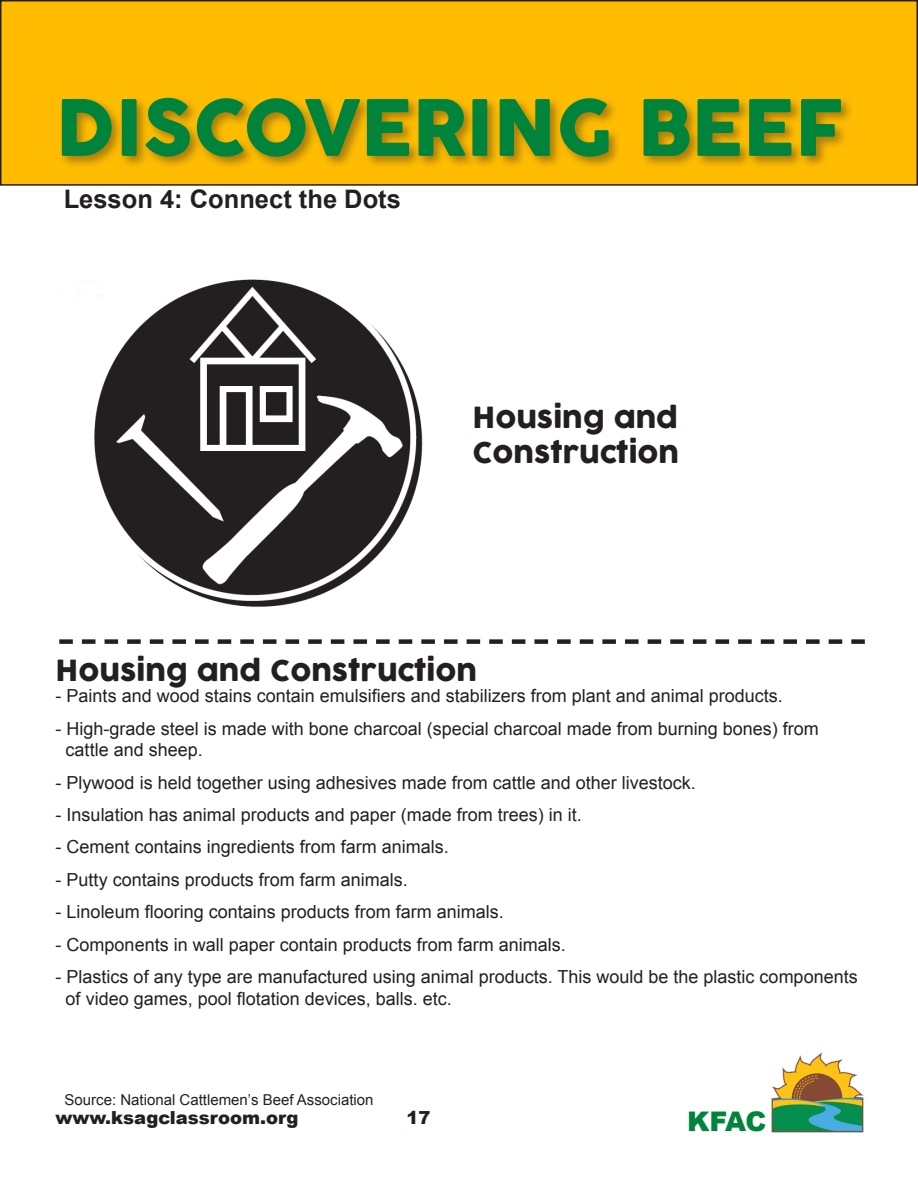
<style>
.page{position:relative;width:918px;height:1188px;background:#fff}
.page>*{position:absolute;margin:0;border:0;box-sizing:border-box;transform-origin:0 0}
.t1{font:76.5px "Cocogoose";color:#00843b}
.t2{font:28.5px/34.2px "Cocogoose";color:#231f20}
.t3{font:900 27px "Arial";color:#00843b}
.Body_Text{font:700 25.5px "Arial";color:#231f20}
.I_know{font:18px "Arial";color:#231f20}
.t4{font:900 18px "Arial";color:#231f20}
.t5{font:15px "Arial";color:#231f20}
</style>
<div class="page">
<div style="left:1px;top:1px;width:916px;height:184px;background:#ffbc01"></div>
<div style="left:0;top:0;width:918px;height:186px;border:2px solid #231f20"></div>
<img style="left:771px;top:1052px;width:93px;height:81px">
<div style="left:58px;top:94px;width:796px;height:76px;background:#231f20;opacity:.4"></div>
<svg style="left:59px;top:639px;width:806px;height:5px"></svg>
<img style="left:94px;top:279px;width:329px;height:328px">
<h1 class="t1" style="left:56px;top:75px;width:789px">DISCOVERING BEEF</h1>
<p class="Body_Text" style="left:64px;top:182px;width:339px">Lesson 4: Connect the Dots</p>
<p class="t2" style="left:473px;top:402px;width:208px">Housing and<br>Construction</p>
<p class="t2" style="left:56px;top:654px;width:423px">Housing and Construction</p>
<p class="I_know" style="left:56px;top:684px;width:729px">- Paints and wood stains contain emulsifiers and stabilizers from plant and animal products.</p>
<p class="I_know" style="left:56px;top:717px;width:765px">- High-grade steel is made with bone charcoal (special charcoal made from burning bones) from</p>
<p class="I_know" style="left:66px;top:738px;width:139px">cattle and sheep.</p>
<p class="I_know" style="left:56px;top:771px;width:642px">- Plywood is held together using adhesives made from cattle and other livestock.</p>
<p class="I_know" style="left:56px;top:803px;width:528px">- Insulation has animal products and paper (made from trees) in it.</p>
<p class="I_know" style="left:56px;top:835px;width:395px">- Cement contains ingredients from farm animals.</p>
<p class="I_know" style="left:56px;top:868px;width:354px">- Putty contains products from farm animals.</p>
<p class="I_know" style="left:56px;top:900px;width:450px">- Linoleum flooring contains products from farm animals.</p>
<p class="I_know" style="left:56px;top:933px;width:512px">- Components in wall paper contain products from farm animals.</p>
<p class="I_know" style="left:56px;top:965px;width:804px">- Plastics of any type are manufactured using animal products. This would be the plastic components</p>
<p class="I_know" style="left:66px;top:987px;width:388px">of video games, pool flotation devices, balls. etc.</p>
<p class="t5" style="left:65px;top:1090px;width:311px">Source: National Cattlemen’s Beef Association</p>
<p class="t4" style="left:56px;top:1104px;width:245px">www.ksagclassroom.org</p>
<p class="t4" style="left:407px;top:1104px;width:26px">17</p>
<h3 class="t3" style="left:687px;top:1101px;width:81px">KFAC</h3>
</div>
